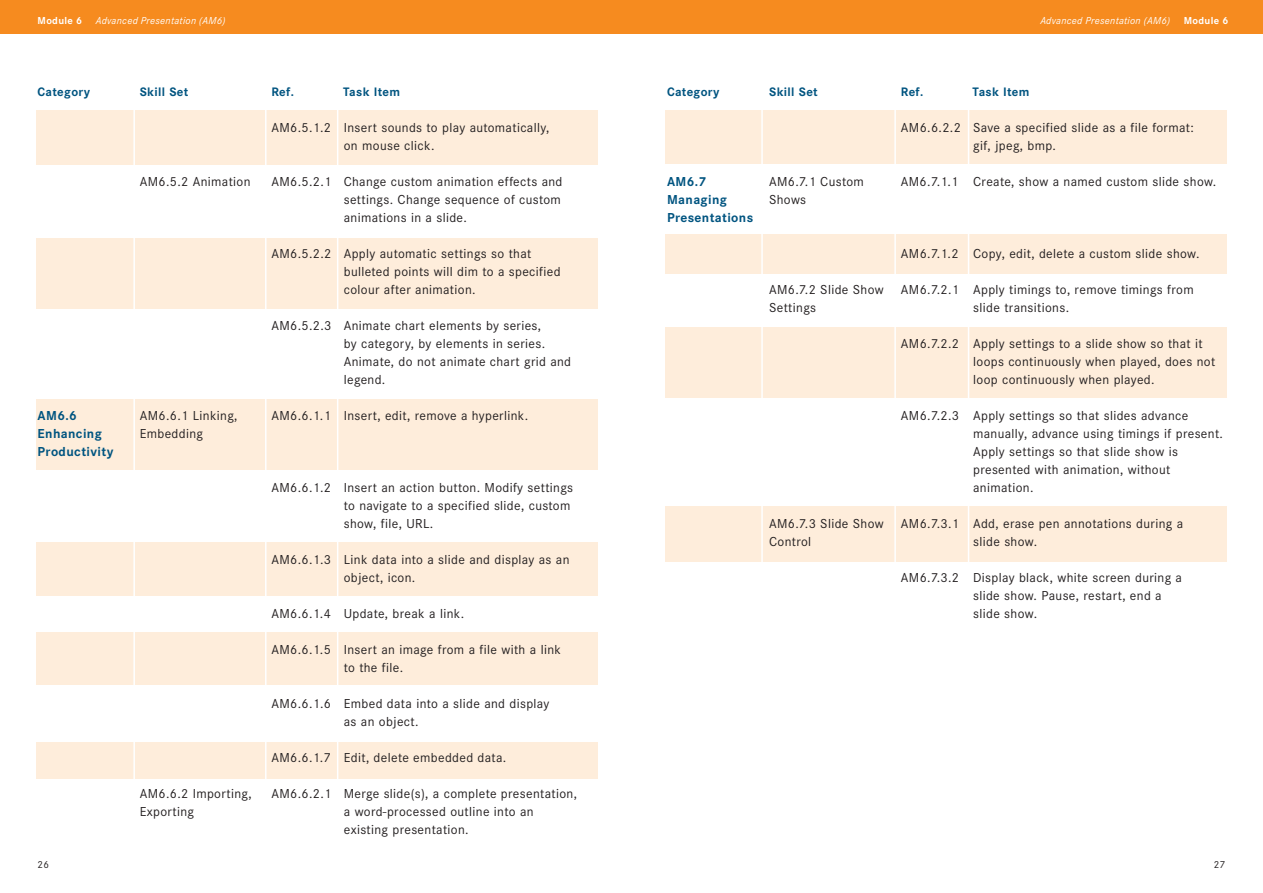
<style>
.page{position:relative;width:1263px;height:893px;background:#fff}
.page>*{position:absolute;margin:0;border:0;box-sizing:border-box;transform-origin:0 0}
.t1{font:13.5px/18px "Corporate S";letter-spacing:.025em;color:#231f20}
.t2{font:700 13.5px "Corporate S";letter-spacing:.03em;color:#005480}
.t3{font:700 12.75px "Corporate S";letter-spacing:.03em;color:#005480}
.t4{font:italic 10.5px "Corporate S";letter-spacing:.025em;color:#fff}
.t5{font:700 10.5px "Corporate S";letter-spacing:.03em;color:#fff}
.t6{font:10.5px "Corporate S";color:#231f20}
</style>
<div class="page">
<div style="left:631px;top:0;width:632px;height:34px;background:#f68b1f"></div>
<div style="left:0;top:0;width:631px;height:34px;background:#f68b1f"></div>
<div style="left:36px;top:111px;width:561px;height:54px;background:#feeddb"></div>
<div style="left:36px;top:238px;width:561px;height:71px;background:#feeddb"></div>
<div style="left:36px;top:632px;width:561px;height:53px;background:#feeddb"></div>
<div style="left:36px;top:742px;width:561px;height:37px;background:#feeddb"></div>
<div style="left:36px;top:400px;width:561px;height:70px;background:#feeddb"></div>
<div style="left:36px;top:542px;width:561px;height:54px;background:#feeddb"></div>
<hr style="left:265px;top:84px;width:1px;height:790px;background:#fff">
<hr style="left:337px;top:97px;width:1px;height:768px;background:#fff">
<hr style="left:133px;top:105px;width:2px;height:759px;background:#fff">
<div style="left:665px;top:111px;width:562px;height:53px;background:#feeddb"></div>
<div style="left:665px;top:234px;width:562px;height:40px;background:#feeddb"></div>
<div style="left:665px;top:506px;width:562px;height:55px;background:#feeddb"></div>
<div style="left:665px;top:327px;width:562px;height:71px;background:#feeddb"></div>
<hr style="left:894px;top:86px;width:2px;height:775px;background:#fff">
<hr style="left:968px;top:100px;width:1px;height:730px;background:#fff">
<hr style="left:761px;top:107px;width:2px;height:735px;background:#fff">
<p class="t5" style="left:38px;top:17px;width:46px">Module 6</p>
<p class="t4" style="left:96px;top:17px;width:131px">Advanced Presentation (AM6)</p>
<p class="t4" style="left:1040px;top:17px;width:131px">Advanced Presentation (AM6)</p>
<p class="t5" style="left:1184px;top:17px;width:46px">Module 6</p>
<p class="t3" style="left:38px;top:87px;width:54px">Category</p>
<p class="t3" style="left:140px;top:87px;width:50px">Skill Set</p>
<p class="t3" style="left:271px;top:87px;width:24px">Ref.</p>
<p class="t3" style="left:343px;top:87px;width:58px">Task Item</p>
<p class="t1" style="left:344px;top:120px;width:207px;text-indent:-72px">AM6.5.1.2 Insert sounds to play automatically, on mouse click.</p>
<p class="t1" style="left:140px;top:174px;width:112px">AM6.5.2 Animation</p>
<p class="t1" style="left:344px;top:174px;width:220px;text-align:justify;text-indent:-72px">AM6.5.2.1 Change custom animation effects and settings. Change sequence of custom animations in a slide.</p>
<p class="t1" style="left:344px;top:246px;width:218px;text-indent:-72px">AM6.5.2.2 Apply automatic settings so that bulleted points will dim to a specified colour after animation.</p>
<p class="t1" style="left:344px;top:318px;width:229px;text-indent:-72px">AM6.5.2.3 Animate chart elements by series,<br>by category, by elements in series.<br>Animate, do not animate chart grid and legend.</p>
<p class="t2" style="left:38px;top:410px;width:41px">AM6.6</p>
<p class="t1" style="left:140px;top:408px;width:99px">AM6.6.1 Linking,</p>
<p class="t1" style="left:271px;top:408px;width:258px">AM6.6.1.1 Insert, edit, remove a hyperlink.</p>
<p class="t2" style="left:38px;top:428px;width:66px">Enhancing</p>
<p class="t1" style="left:140px;top:426px;width:65px">Embedding</p>
<p class="t2" style="left:38px;top:446px;width:77px">Productivity</p>
<p class="t1" style="left:344px;top:480px;width:231px;text-indent:-72px">AM6.6.1.2 Insert an action button. Modify settings to navigate to a specified slide, custom show, file, URL.</p>
<p class="t1" style="left:344px;top:552px;width:227px;text-indent:-72px">AM6.6.1.3 Link data into a slide and display as an object, icon.</p>
<p class="t1" style="left:271px;top:606px;width:194px">AM6.6.1.4 Update, break a link.</p>
<p class="t1" style="left:344px;top:642px;width:219px;text-indent:-72px">AM6.6.1.5 Insert an image from a file with a link to the file.</p>
<p class="t1" style="left:344px;top:696px;width:207px;text-indent:-72px">AM6.6.1.6 Embed data into a slide and display as an object.</p>
<p class="t1" style="left:271px;top:750px;width:236px">AM6.6.1.7 Edit, delete embedded data.</p>
<p class="t1" style="left:140px;top:786px;width:113px">AM6.6.2 Importing,</p>
<p class="t1" style="left:271px;top:786px;width:307px">AM6.6.2.1 Merge slide(s), a complete presentation,</p>
<p class="t1" style="left:140px;top:804px;width:56px">Exporting</p>
<p class="t1" style="left:344px;top:804px;width:191px">a word-processed outline into an existing presentation.</p>
<p class="t3" style="left:667px;top:87px;width:54px">Category</p>
<p class="t3" style="left:769px;top:87px;width:50px">Skill Set</p>
<p class="t3" style="left:901px;top:87px;width:24px">Ref.</p>
<p class="t3" style="left:973px;top:87px;width:58px">Task Item</p>
<p class="t1" style="left:973px;top:120px;width:222px;text-indent:-72px">AM6.6.2.2 Save a specified slide as a file format: gif, jpeg, bmp.</p>
<p class="t2" style="left:667px;top:176px;width:41px">AM6.7</p>
<p class="t1" style="left:769px;top:174px;width:96px">AM6.7.1 Custom</p>
<p class="t1" style="left:901px;top:174px;width:317px">AM6.7.1.1 Create, show a named custom slide show.</p>
<p class="t2" style="left:667px;top:194px;width:61px">Managing</p>
<p class="t1" style="left:769px;top:192px;width:39px">Shows</p>
<p class="t2" style="left:667px;top:212px;width:88px">Presentations</p>
<p class="t1" style="left:901px;top:246px;width:300px">AM6.7.1.2 Copy, edit, delete a custom slide show.</p>
<p class="t1" style="left:769px;top:282px;width:116px">AM6.7.2 Slide Show</p>
<p class="t1" style="left:901px;top:282px;width:294px">AM6.7.2.1 Apply timings to, remove timings from</p>
<p class="t1" style="left:769px;top:300px;width:49px">Settings</p>
<p class="t1" style="left:973px;top:300px;width:97px">slide transitions.</p>
<p class="t1" style="left:973px;top:336px;width:244px;text-indent:-72px">AM6.7.2.2 Apply settings to a slide show so that it loops continuously when played, does not loop continuously when played.</p>
<p class="t1" style="left:973px;top:408px;width:251px;text-indent:-72px">AM6.7.2.3 Apply settings so that slides advance manually, advance using timings if present.<br>Apply settings so that slide show is presented with animation, without animation.</p>
<p class="t1" style="left:769px;top:516px;width:116px">AM6.7.3 Slide Show</p>
<p class="t1" style="left:901px;top:516px;width:284px">AM6.7.3.1 Add, erase pen annotations during a</p>
<p class="t1" style="left:769px;top:534px;width:44px">Control</p>
<p class="t1" style="left:973px;top:534px;width:65px">slide show.</p>
<p class="t1" style="left:973px;top:570px;width:210px;text-indent:-72px">AM6.7.3.2 Display black, white screen during a slide show. Pause, restart, end a slide show.</p>
<p class="t6" style="left:38px;top:861px;width:13px">26</p>
<p class="t6" style="left:1214px;top:861px;width:13px">27</p>
</div>
